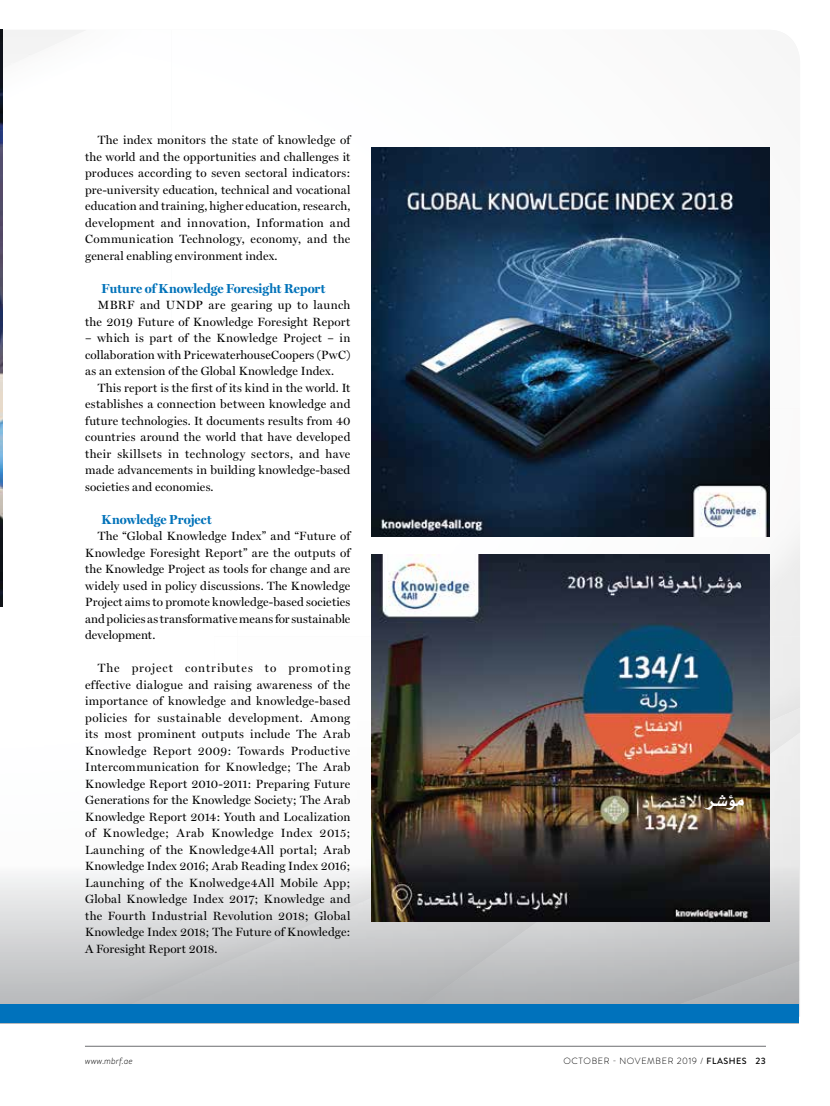
<style>
.page{position:relative;width:830px;height:1106px;background:#fff}
.page>*{position:absolute;margin:0;border:0;box-sizing:border-box;transform-origin:0 0}
.t1{font:900 18px "Muna";color:#fff;scale:1.08 1}
.t2{font:700 13.2px "Miller Display";letter-spacing:.01em;color:#0072b9}
.t3{font:12px/16.5px "Miller Display";letter-spacing:.01em;color:#000;text-align:justify}
.t4{font:300 9px "Brandon Text";letter-spacing:.07em;color:#000}
.t5{font:italic 300 9px "Brandon Text";color:#000}
.s1{font-weight:500}
</style>
<div class="page">
<hr style="left:85px;top:1046px;width:680px;height:1px;background:#6d6e71">
<img style="left:2px;top:185px;width:1px;height:345px">
<img style="left:2px;top:30px;width:83px;height:155px">
<img style="left:652px;top:409px;width:147px;height:151px">
<div style="left:769px;top:560px;width:30px;height:60px;background:#ededed"></div>
<img style="left:769px;top:620px;width:30px;height:16px">
<div style="left:769px;top:636px;width:30px;height:72px;background:#ececec"></div>
<img style="left:769px;top:708px;width:30px;height:24px">
<div style="left:769px;top:732px;width:30px;height:165px;background:#ececec"></div>
<img style="left:0;top:804px;width:797px;height:200px">
<div style="left:0;top:1004px;width:797px;height:19px;background:#0072bc"></div>
<img style="left:0;top:29px;width:2px;height:577px">
<img style="left:371px;top:148px;width:398px;height:388px">
<img style="left:371px;top:554px;width:398px;height:367px">
<p class="t3" style="left:85px;top:132px;width:267px;text-indent:13px">The index monitors the state of knowledge of the world and the opportunities and challenges it produces according to seven sectoral indicators: pre-university education, technical and vocational education and training, higher education, research, development and innovation, Information and Communication Technology, economy, and the general enabling environment index.</p>
<p class="t2" style="left:102px;top:280px;width:225px">Future of Knowledge Foresight Report</p>
<p class="t3" style="left:85px;top:297px;width:267px;text-align:right">MBRF and UNDP are gearing up to launch the 2019 Future of Knowledge Foresight Report</p>
<p class="t3" style="left:85px;top:330px;width:267px">– which is part of the Knowledge Project – in collaboration with PricewaterhouseCoopers (PwC) as an extension of the Global Knowledge Index.</p>
<p class="t3" style="left:85px;top:379px;width:267px;text-indent:13px">This report is the first of its kind in the world. It establishes a connection between knowledge and future technologies. It documents results from 40 countries around the world that have developed their skillsets in technology sectors, and have made advancements in building knowledge-based societies and economies.</p>
<p class="t2" style="left:102px;top:511px;width:111px">Knowledge Project</p>
<p class="t3" style="left:85px;top:528px;width:267px;text-indent:13px">The “Global Knowledge Index” and “Future of Knowledge Foresight Report” are the outputs of the Knowledge Project as tools for change and are widely used in policy discussions. The Knowledge Project aims to promote knowledge-based societies and policies as transformative means for sustainable development.</p>
<p class="t3" style="left:85px;top:660px;width:267px;text-indent:13px">The project contributes to promoting effective dialogue and raising awareness of the importance of knowledge and knowledge-based policies for sustainable development. Among its most prominent outputs include The Arab Knowledge Report 2009: Towards Productive Intercommunication for Knowledge; The Arab Knowledge Report 2010-2011: Preparing Future Generations for the Knowledge Society; The Arab Knowledge Report 2014: Youth and Localization of Knowledge; Arab Knowledge Index 2015; Launching of the Knowledge4All portal; Arab Knowledge Index 2016; Arab Reading Index 2016; Launching of the Knolwedge4All Mobile App; Global Knowledge Index 2017; Knowledge and the Fourth Industrial Revolution 2018; Global Knowledge Index 2018; The Future of Knowledge:<br>A Foresight Report 2018.</p>
<h1 class="t1" style="left:706px;top:786px;width:36px">شر مؤ</h1>
<p class="t5" style="left:85px;top:1054px;width:49px">www.mbrf.ae</p>
<p class="t4" style="left:563px;top:1054px;width:204px">OCTOBER - NOVEMBER 2019 / <span class="s1">FLASHES 23</span></p>
</div>
